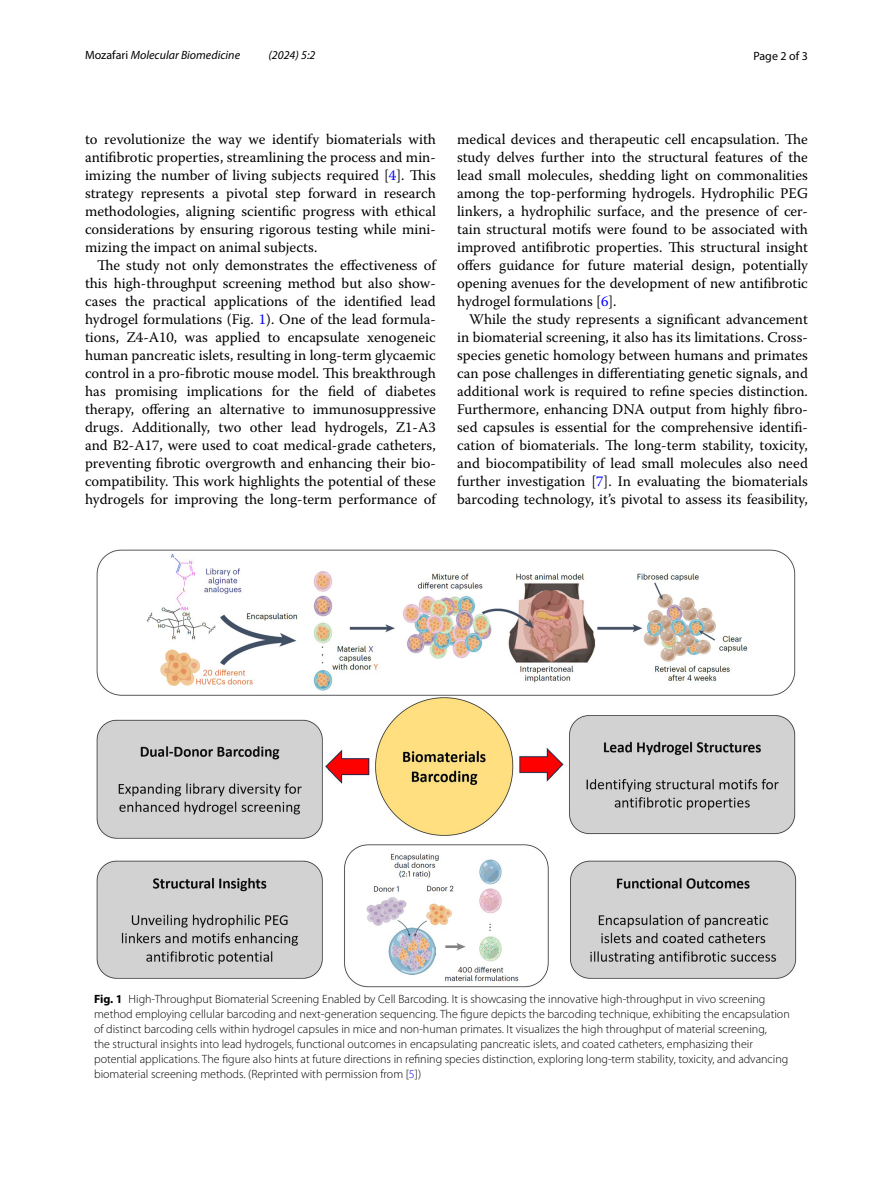
<style>
.page{position:relative;width:893px;height:1187px;background:#fff}
.page>*{position:absolute;margin:0;border:0;box-sizing:border-box;transform-origin:0 0}
.t1{font:14.7px/18px "Warnock Pro";color:#000;text-align:justify}
.t2{font:300 12px/15px "Myriad Pro";color:#000}
.t3{font:italic 12px "Myriad Pro";color:#000}
.t4{font:12px "Myriad Pro";color:#000}
.s1{font-style:normal}
.s2{color:#00f}
.s3{font-weight:700}
</style>
<div class="page">
<img style="left:96px;top:549px;width:701px;height:438px">
<p class="t3" style="left:85px;top:48px;width:157px"><span class="s1">Mozafari</span> Molecular Biomedicine</p>
<p class="t3" style="left:268px;top:48px;width:48px">(2024) 5:2</p>
<p class="t4" style="left:753px;top:48px;width:56px">Page 2 of 3</p>
<p class="t1" style="left:85px;top:130px;width:352px">to revolutionize the way we identify biomaterials with antifibrotic properties, streamlining the process and min&shy;imizing the number of living subjects required [<span class="s2">4</span>]. This strategy represents a pivotal step forward in research methodologies, aligning scientific progress with ethical considerations by ensuring rigorous testing while mini&shy;mizing the impact on animal subjects.</p>
<p class="t1" style="left:85px;top:256px;width:352px;text-indent:12px">The study not only demonstrates the effectiveness of this high-throughput screening method but also show&shy;cases the practical applications of the identified lead hydrogel formulations (Fig. <span class="s2">1</span>). One of the lead formula&shy;tions, Z4-A10, was applied to encapsulate xenogeneic human pancreatic islets, resulting in long-term glycaemic control in a pro-fibrotic mouse model. This breakthrough has promising implications for the field of diabetes therapy, offering an alternative to immunosuppressive drugs. Additionally, two other lead hydrogels, Z1-A3 and B2-A17, were used to coat medical-grade catheters, preventing fibrotic overgrowth and enhancing their bio&shy;compatibility. This work highlights the potential of these hydrogels for improving the long-term performance of</p>
<p class="t1" style="left:457px;top:130px;width:352px">medical devices and therapeutic cell encapsulation. The study delves further into the structural features of the lead small molecules, shedding light on commonalities among the top-performing hydrogels. Hydrophilic PEG linkers, a hydrophilic surface, and the presence of cer&shy;tain structural motifs were found to be associated with improved antifibrotic properties. This structural insight offers guidance for future material design, potentially opening avenues for the development of new antifibrotic hydrogel formulations [<span class="s2">6</span>].</p>
<p class="t1" style="left:457px;top:310px;width:352px;text-indent:12px">While the study represents a significant advancement in biomaterial screening, it also has its limitations. Cross&shy;species genetic homology between humans and primates can pose challenges in differentiating genetic signals, and additional work is required to refine species distinction.<br>Furthermore, enhancing DNA output from highly fibro&shy;sed capsules is essential for the comprehensive identifi&shy;cation of biomaterials. The long-term stability, toxicity, and biocompatibility of lead small molecules also need further investigation [<span class="s2">7</span>]. In evaluating the biomaterials barcoding technology, it’s pivotal to assess its feasibility,</p>
<p class="t2" style="left:94px;top:991px;width:697px"><span class="s3">Fig. 1</span> High-Throughput Biomaterial Screening Enabled by Cell Barcoding. It is showcasing the innovative high-throughput in vivo screening method employing cellular barcoding and next-generation sequencing. The figure depicts the barcoding technique, exhibiting the encapsulation of distinct barcoding cells within hydrogel capsules in mice and non-human primates. It visualizes the high throughput of material screening,<br>the structural insights into lead hydrogels, functional outcomes in encapsulating pancreatic islets, and coated catheters, emphasizing their potential applications. The figure also hints at future directions in refining species distinction, exploring long-term stability, toxicity, and advancing biomaterial screening methods. (Reprinted with permission from [<span class="s2">5</span>])</p>
</div>
